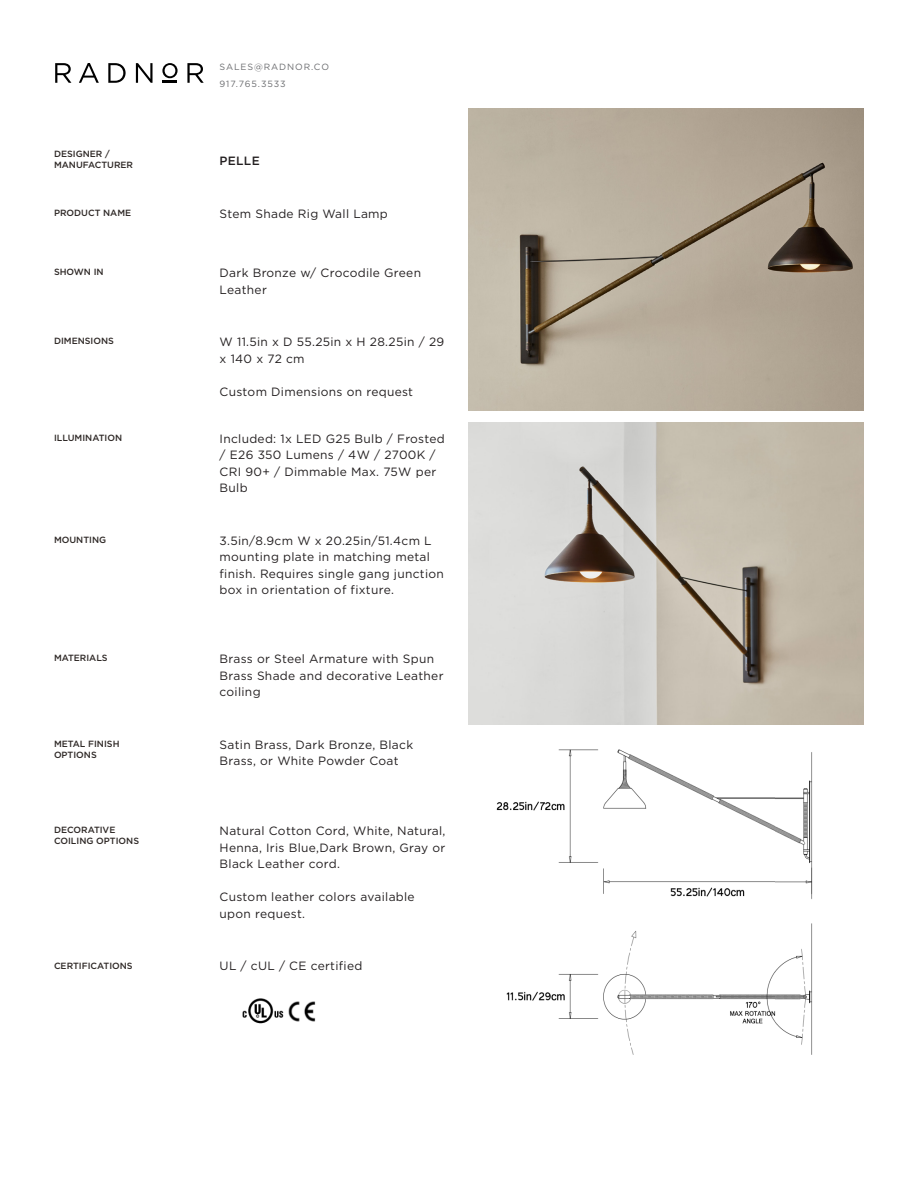
<style>
.page{position:relative;width:918px;height:1188px;background:#fff}
.page>*{position:absolute;margin:0;border:0;box-sizing:border-box;transform-origin:0 0}
.t1{font:12px/16.5px "Gotham";letter-spacing:.025em;color:#231f20}
.t2{font:500 12px "Gotham";letter-spacing:.025em;color:#231f20}
.t3{font:500 9px "Gotham";color:#2e2826}
.t4{font:9px "Gotham";letter-spacing:.1em;color:#6c6d70}
</style>
<div class="page">
<svg style="left:55px;top:63px;width:16px;height:20px"></svg>
<svg style="left:79px;top:63px;width:20px;height:20px"></svg>
<svg style="left:108px;top:63px;width:18px;height:20px"></svg>
<svg style="left:136px;top:63px;width:17px;height:20px"></svg>
<svg style="left:187px;top:63px;width:17px;height:20px"></svg>
<svg style="left:162px;top:63px;width:16px;height:20px"></svg>
<img style="left:242px;top:998px;width:74px;height:26px">
<img style="left:496px;top:749px;width:317px;height:306px">
<img style="left:468px;top:108px;width:396px;height:302px">
<img style="left:468px;top:423px;width:396px;height:302px">
<p class="t4" style="left:220px;top:61px;width:111px">SALES@RADNOR.CO</p>
<p class="t4" style="left:220px;top:78px;width:68px">917.765.3533</p>
<p class="t3" style="left:54px;top:148px;width:57px">DESIGNER /</p>
<p class="t3" style="left:54px;top:159px;width:81px">MANUFACTURER</p>
<p class="t2" style="left:220px;top:153px;width:42px">PELLE</p>
<p class="t3" style="left:54px;top:207px;width:79px">PRODUCT NAME</p>
<p class="t1" style="left:220px;top:205px;width:170px">Stem Shade Rig Wall Lamp</p>
<p class="t3" style="left:54px;top:266px;width:51px">SHOWN IN</p>
<p class="t1" style="left:220px;top:264px;width:203px">Dark Bronze w/ Crocodile Green<br>Leather</p>
<p class="t3" style="left:54px;top:335px;width:61px">DIMENSIONS</p>
<p class="t3" style="left:54px;top:432px;width:70px">ILLUMINATION</p>
<p class="t1" style="left:220px;top:333px;width:226px">W 11.5in x D 55.25in x H 28.25in / 29 x 140 x 72 cm</p>
<p class="t1" style="left:220px;top:383px;width:195px">Custom Dimensions on request</p>
<p class="t1" style="left:220px;top:430px;width:227px">Included: 1x LED G25 Bulb / Frosted / E26 350 Lumens / 4W / 2700K /<br>CRI 90+ / Dimmable Max. 75W per<br>Bulb</p>
<p class="t3" style="left:54px;top:534px;width:54px">MOUNTING</p>
<p class="t1" style="left:220px;top:532px;width:226px">3.5in/8.9cm W x 20.25in/51.4cm L mounting plate in matching metal finish. Requires single gang junction box in orientation of fixture.</p>
<p class="t3" style="left:54px;top:652px;width:55px">MATERIALS</p>
<p class="t1" style="left:220px;top:651px;width:225px">Brass or Steel Armature with Spun<br>Brass Shade and decorative Leather coiling</p>
<p class="t3" style="left:54px;top:738px;width:67px">METAL FINISH</p>
<p class="t3" style="left:54px;top:749px;width:44px">OPTIONS</p>
<p class="t1" style="left:220px;top:736px;width:195px">Satin Brass, Dark Bronze, Black<br>Brass, or White Powder Coat</p>
<p class="t3" style="left:54px;top:824px;width:63px">DECORATIVE</p>
<p class="t3" style="left:54px;top:835px;width:87px">COILING OPTIONS</p>
<p class="t1" style="left:220px;top:823px;width:227px;text-align:justify">Natural Cotton Cord, White, Natural, Henna, Iris Blue,Dark Brown, Gray or Black Leather cord.</p>
<p class="t1" style="left:220px;top:889px;width:197px">Custom leather colors available upon request.</p>
<p class="t3" style="left:54px;top:960px;width:80px">CERTIFICATIONS</p>
<p class="t1" style="left:220px;top:958px;width:144px">UL / cUL / CE certified</p>
</div>
